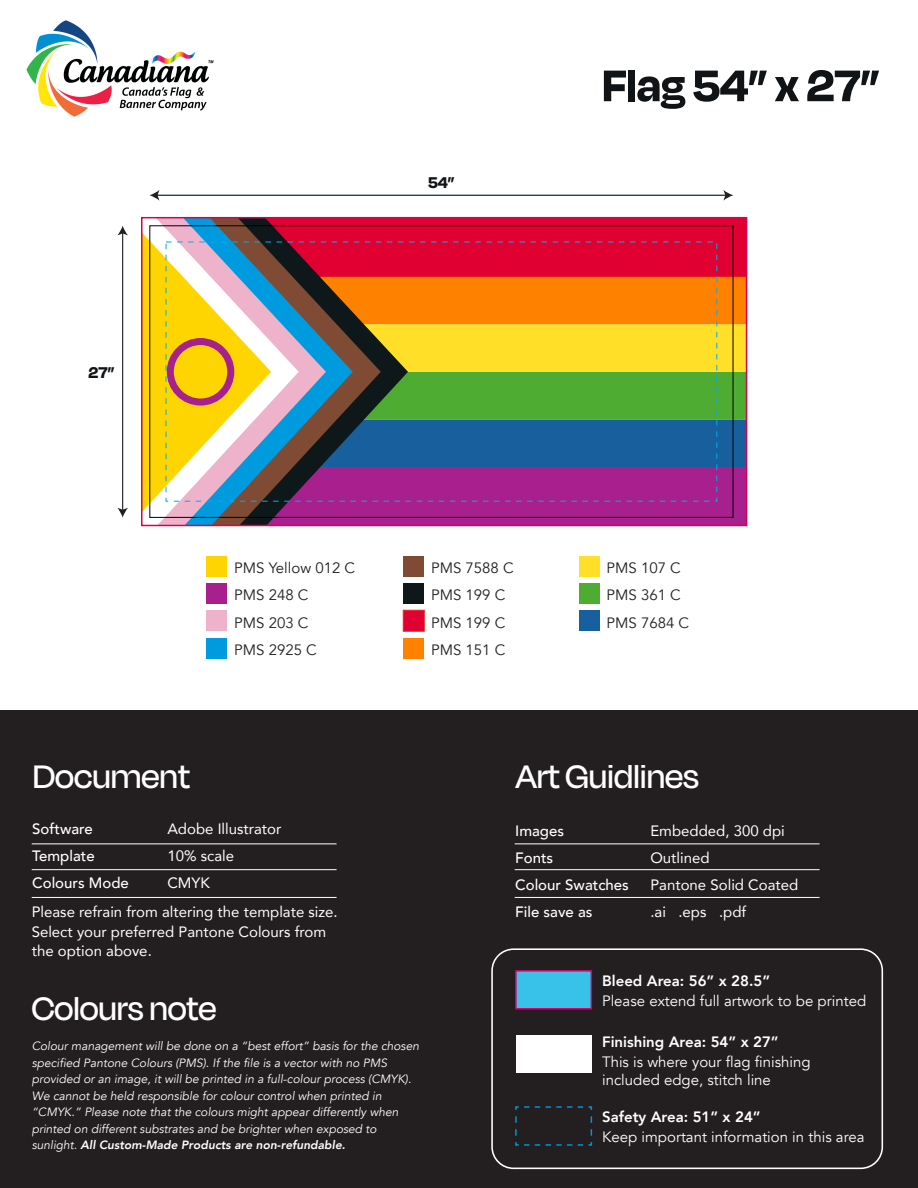
<style>
.page{position:relative;width:918px;height:1188px;background:#fff}
.page>*{position:absolute;margin:0;border:0;box-sizing:border-box;transform-origin:0 0}
.t1{font:700 51px "Degular Display";color:#111416}
.t2{font:500 37.5px "Degular Display";color:#fff}
.t3{font:700 18px "Degular Display";color:#111416}
.t4{font:15px/27px "Avenir";color:#fff}
.t5{font:15px/18px "Avenir";color:#fff}
.t6{font:15px/27.3px "Avenir";color:#231f20}
.t7{font:500 15px/27px "Avenir";color:#fff}
.t8{font:800 15px "Avenir";color:#fff}
.t9{font:italic 12px/16.5px "Avenir";color:#fff}
.s1{font-weight:800}
</style>
<div class="page">
<div style="left:0;top:710px;width:918px;height:478px;background:#231f20"></div>
<hr style="left:122px;top:233px;width:1px;height:278px;background:#231f20">
<svg style="left:117px;top:226px;width:11px;height:9px"></svg>
<svg style="left:117px;top:508px;width:11px;height:9px"></svg>
<hr style="left:157px;top:195px;width:569px;height:1px;background:#231f20">
<svg style="left:723px;top:190px;width:10px;height:11px"></svg>
<svg style="left:150px;top:190px;width:9px;height:11px"></svg>
<img style="left:26px;top:20px;width:188px;height:97px">
<hr style="left:515px;top:844px;width:305px;height:1px;background:#fff">
<hr style="left:515px;top:869px;width:305px;height:1px;background:#fff">
<hr style="left:515px;top:897px;width:305px;height:1px;background:#fff">
<div style="left:515px;top:970px;width:77px;height:40px;background:#38c2e9;border:2px solid #d8006d"></div>
<div style="left:516px;top:1035px;width:75px;height:38px;background:#fff"></div>
<svg style="left:515px;top:1106px;width:78px;height:40px"></svg>
<hr style="left:32px;top:844px;width:305px;height:1px;background:#fff">
<hr style="left:32px;top:869px;width:305px;height:1px;background:#fff">
<hr style="left:32px;top:897px;width:305px;height:1px;background:#fff">
<div style="left:491px;top:948px;width:392px;height:221px;border:2px solid #fff;border-radius:21px"></div>
<div style="left:206px;top:556px;width:21px;height:21px;background:#ffd500"></div>
<div style="left:206px;top:583px;width:21px;height:21px;background:#a7208e"></div>
<div style="left:206px;top:610px;width:21px;height:21px;background:#efb2cb"></div>
<div style="left:206px;top:638px;width:21px;height:21px;background:#009bdf"></div>
<div style="left:403px;top:556px;width:21px;height:21px;background:#7f4b35"></div>
<div style="left:403px;top:583px;width:21px;height:21px;background:#0e181a"></div>
<div style="left:403px;top:610px;width:21px;height:21px;background:#e00031;border:1px solid #e5231b"></div>
<div style="left:403px;top:638px;width:21px;height:21px;background:#ff8100"></div>
<div style="left:579px;top:556px;width:21px;height:21px;background:#ffdf28"></div>
<div style="left:579px;top:583px;width:21px;height:21px;background:#4dac31"></div>
<div style="left:579px;top:610px;width:21px;height:21px;background:#175f9d"></div>
<div style="left:142px;top:467px;width:605px;height:58px;background:#a7208e"></div>
<svg style="left:144px;top:512px;width:135px;height:11px"></svg>
<svg style="left:144px;top:220px;width:600px;height:292px;background:#a67656"></svg>
<div style="left:141px;top:217px;width:606px;height:309px;border:2px solid #d70057"></div>
<div style="left:149px;top:225px;width:585px;height:293px;border:1px solid #000101"></div>
<h3 class="t3" style="left:89px;top:361px;width:27px">27”</h3>
<h3 class="t3" style="left:428px;top:172px;width:28px">54”</h3>
<h1 class="t1" style="left:602px;top:55px;width:279px">Flag 54” x 27”</h1>
<h2 class="t2" style="left:33px;top:755px;width:159px">Document</h2>
<p class="t6" style="left:234px;top:555px;width:122px">PMS Yellow 012 C<br>PMS 248 C<br>PMS 203 C<br>PMS 2925 C</p>
<p class="t6" style="left:431px;top:555px;width:84px">PMS 7588 C<br>PMS 199 C<br>PMS 199 C<br>PMS 151 C</p>
<p class="t6" style="left:607px;top:555px;width:84px">PMS 107 C<br>PMS 361 C<br>PMS 7684 C</p>
<h2 class="t2" style="left:516px;top:755px;width:184px">Art Guidlines</h2>
<p class="t7" style="left:32px;top:815px;width:98px">Software<br>Template<br>Colours Mode</p>
<p class="t4" style="left:167px;top:815px;width:115px">Adobe Illustrator<br>10% scale<br>CMYK</p>
<p class="t4" style="left:32px;top:902px;width:307px;line-height:19.5px">Please refrain from altering the template size.<br>Select your preferred Pantone Colours from the option above.</p>
<h2 class="t2" style="left:32px;top:987px;width:186px">Colours note</h2>
<p class="t9" style="left:32px;top:1038px;width:389px">Colour management will be done on a “best effort” basis for the chosen specified Pantone Colours (PMS). If the file is a vector with no PMS provided or an image, it will be printed in a full-colour process (CMYK).<br>We cannot be held responsible for colour control when printed in “CMYK.” Please note that the colours might appear differently when printed on different substrates and be brighter when exposed to sunlight. <span class="s1">All Custom-Made Products are non-refundable.</span></p>
<p class="t7" style="left:515px;top:816px;width:115px">Images<br>Fonts<br>Colour Swatches<br>File save as</p>
<p class="t4" style="left:650px;top:816px;width:149px">Embedded, 300 dpi<br>Outlined<br>Pantone Solid Coated .ai .eps .pdf</p>
<p class="t8" style="left:602px;top:970px;width:170px">Bleed Area: 56” x 28.5”</p>
<p class="t5" style="left:602px;top:993px;width:266px">Please extend full artwork to be printed</p>
<p class="t8" style="left:602px;top:1030px;width:178px">Finishing Area: 54” x 27”</p>
<p class="t5" style="left:602px;top:1053px;width:210px">This is where your flag finishing included edge, stitch line</p>
<p class="t8" style="left:602px;top:1105px;width:160px">Safety Area: 51” x 24”</p>
<p class="t5" style="left:602px;top:1128px;width:264px">Keep important information in this area</p>
</div>
